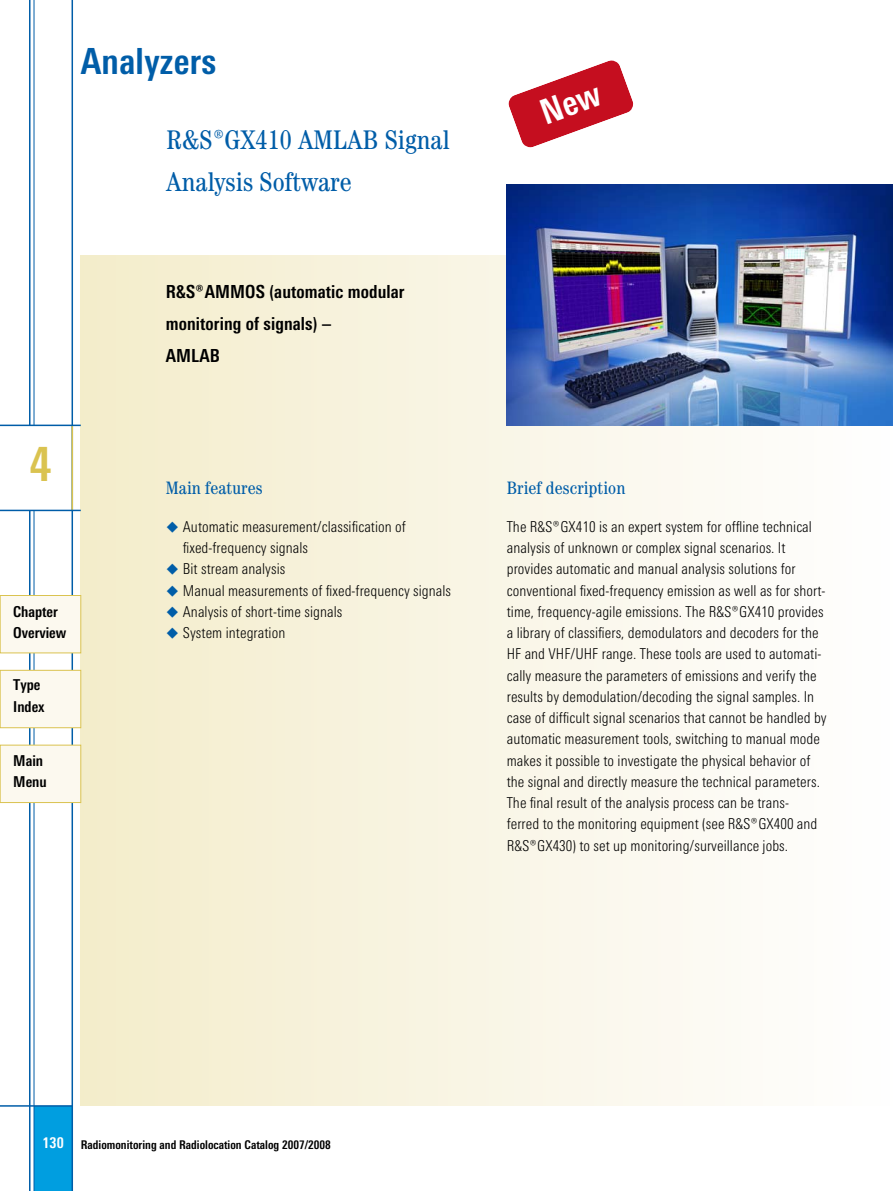
<style>
.page{position:relative;width:893px;height:1191px;background:#fff}
.page>*{position:absolute;margin:0;border:0;box-sizing:border-box;transform-origin:0 0}
.t1{font:700 48px "RS Univers Cond";color:#dac350}
.t2{font:700 36px "RS Univers Cond";letter-spacing:.01em;color:#005da8}
.t3{font:condensed 27px/42.5px "Century";letter-spacing:.01em;color:#005da8}
.t4{font:700 18px/32px "RS Univers Cond";letter-spacing:.005em;color:#000}
.t5{font:condensed 18px "Century";letter-spacing:.01em;color:#005da8}
.t6{font:300 15px/21.3px "RS Univers Cond";letter-spacing:.005em;color:#000}
.t7{font:700 15px/21.3px "RS Univers Cond";color:#000}
.t8{font:13.5px/21.3px "Wingdings";color:#005da8;text-align:justify}
.t9{font:700 12px "RS Univers Cond";color:#000}
.s1{font-size:15px;color:#fff}
</style>
<div class="page">
<div style="left:34px;top:1106px;width:38px;height:85px;background:#009ee0"></div>
<hr style="left:0;top:1105px;width:72px;height:1px;background:#005da8">
<hr style="left:72px;top:0;width:1px;height:1191px;background:#005da8">
<hr style="left:29px;top:0;width:2px;height:1191px;background:#005da8">
<hr style="left:34px;top:0;width:1px;height:1191px;background:#005da8">
<div style="left:81px;top:255px;width:812px;height:851px;background:linear-gradient(to right,#f4edcb,#fefeff)"></div>
<div style="left:0;top:425px;width:68px;height:85px;background:#fff"></div>
<hr style="left:72px;top:425px;width:1px;height:85px;background:#dac350">
<hr style="left:0;top:424px;width:81px;height:2px;background:#005da8">
<hr style="left:0;top:509px;width:81px;height:2px;background:#005da8">
<hr style="left:892px;top:85px;width:1px;height:1021px;background:#fffffe">
<img style="left:506px;top:184px;width:387px;height:241px">
<div style="left:0;top:745px;width:81px;height:57px;background:#fcf9ef"></div>
<div style="left:0;top:745px;width:81px;height:57px;border:1px solid #dac350"></div>
<div style="left:0;top:595px;width:81px;height:58px;background:#fcf9ef"></div>
<div style="left:0;top:595px;width:81px;height:58px;border:1px solid #dac350"></div>
<div style="left:0;top:670px;width:81px;height:57px;background:#fcf9ef"></div>
<div style="left:0;top:670px;width:81px;height:58px;border:1px solid #dac350"></div>
<svg style="left:167px;top:521px;width:11px;height:11px"></svg>
<svg style="left:508px;top:60px;width:126px;height:88px"></svg>
<h2 class="t2" style="left:81px;top:40px;width:137px">Analyzers</h2>
<h3 class="t3" style="left:167px;top:118px;width:285px">¸GX410 AMLAB Signal<br>Analysis Software</h3>
<h1 class="t1" style="left:29px;top:436px;width:24px">4</h1>
<p class="t7" style="left:13px;top:600px;width:55px">Chapter<br>Overview</p>
<p class="t7" style="left:13px;top:674px;width:33px">Type<br>Index</p>
<p class="t7" style="left:13px;top:749px;width:35px">Main<br>Menu</p>
<p class="t4" style="left:166px;top:275px;width:240px">¸AMMOS (automatic modular monitoring of signals) –<br>AMLAB</p>
<p class="t5" style="left:166px;top:477px;width:98px">Main features</p>
<p class="t6" style="left:183px;top:516px;width:270px">Automatic measurement/classification of fixed--frequency signals<br>Bit stream analysis<br>Manual measurements of fixed-frequency signals<br>Analysis of short-time signals<br>System integration</p>
<p class="t8" style="left:166px;top:559px;width:15px">◆ ◆ ◆ ◆</p>
<p class="t5" style="left:507px;top:477px;width:120px">Brief description</p>
<p class="t6" style="left:507px;top:516px;width:321px">The ¸GX410 is an expert system for offline technical analysis of unknown or complex signal scenarios. It provides automatic and manual analysis solutions for conventional fixed-frequency emission as well as for short&shy;time, frequency-agile emissions. The ¸GX410 provides a library of classifiers, demodulators and decoders for the HF and VHF/UHF range. These tools are used to automati&shy;cally measure the parameters of emissions and verify the results by demodulation/decoding the signal samples. In case of difficult signal scenarios that cannot be handled by automatic measurement tools, switching to manual mode makes it possible to investigate the physical behavior of the signal and directly measure the technical parameters.<br>The final result of the analysis process can be trans-<br>ferred to the monitoring equipment (see ¸GX400 and ¸GX430) to set up monitoring/surveillance jobs.</p>
<p class="t9" style="left:43px;top:1137px;width:290px"><span class="s1">130</span> Radiomonitoring and Radiolocation Catalog 2007/2008</p>
</div>
